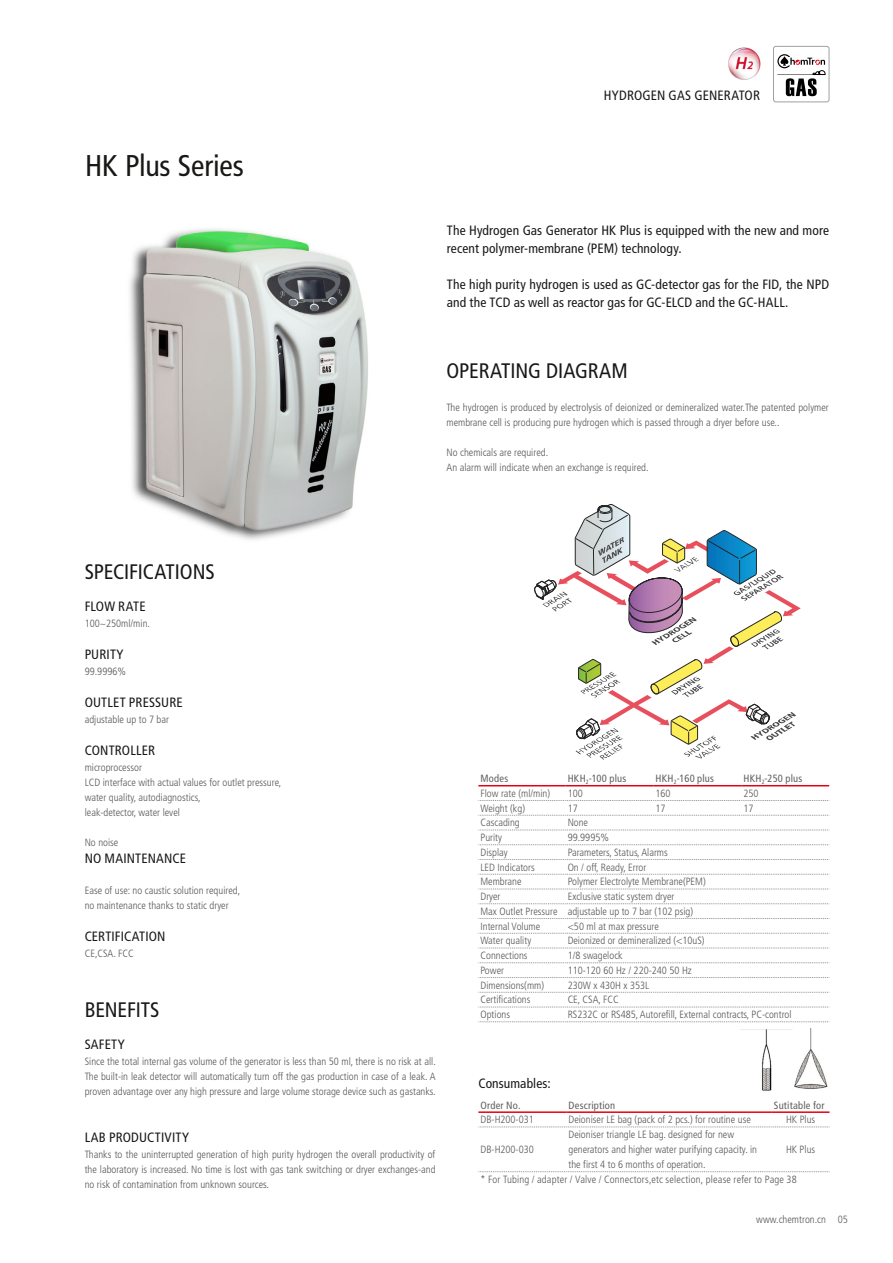
<style>
.page{position:relative;width:893px;height:1263px;background:#fff}
.page>*{position:absolute;margin:0;border:0;box-sizing:border-box;transform-origin:0 0}
.t1{font:condensed 30px "Frutiger LT Std";letter-spacing:-.005em;color:#191817}
.t2{font:condensed 21px "Frutiger LT Std";letter-spacing:-.005em;color:#191817}
.t3{font:condensed 13.5px/18px "Frutiger LT Std";letter-spacing:.01em;color:#191817}
.t4{font:300 condensed 10.5px/15px "Frutiger LT Std";color:#595757}
.t5{font:condensed 10.5px "Frutiger LT Std";letter-spacing:.02em;color:#616060}
</style>
<div class="page">
<div style="left:773px;top:46px;width:56px;height:56px;border:1px solid #9fa0a0;border-radius:2px"></div>
<svg style="left:777px;top:54px;width:48px;height:42px"></svg>
<img style="left:129px;top:229px;width:239px;height:311px">
<svg style="left:534px;top:504px;width:267px;height:256px"></svg>
<hr style="left:478px;top:1111px;width:88px;height:2px;background:#e60012">
<hr style="left:566px;top:1111px;width:206px;height:2px;background:#e60012">
<hr style="left:772px;top:1111px;width:57px;height:2px;background:#e60012">
<svg style="left:478px;top:1127px;width:352px;height:1px"></svg>
<svg style="left:478px;top:1171px;width:352px;height:1px"></svg>
<img style="left:740px;top:1028px;width:88px;height:63px">
<hr style="left:478px;top:785px;width:88px;height:1px;background:#e60012">
<hr style="left:566px;top:785px;width:87px;height:1px;background:#e60012">
<hr style="left:653px;top:785px;width:88px;height:1px;background:#e60012">
<hr style="left:741px;top:785px;width:88px;height:1px;background:#e60012">
<svg style="left:478px;top:800px;width:352px;height:1px"></svg>
<svg style="left:478px;top:815px;width:352px;height:1px"></svg>
<svg style="left:478px;top:830px;width:351px;height:1px"></svg>
<svg style="left:478px;top:844px;width:352px;height:1px"></svg>
<svg style="left:478px;top:859px;width:352px;height:1px"></svg>
<svg style="left:478px;top:874px;width:352px;height:1px"></svg>
<svg style="left:478px;top:889px;width:352px;height:1px"></svg>
<svg style="left:478px;top:903px;width:352px;height:1px"></svg>
<svg style="left:478px;top:918px;width:352px;height:1px"></svg>
<svg style="left:478px;top:933px;width:352px;height:1px"></svg>
<svg style="left:478px;top:948px;width:352px;height:1px"></svg>
<svg style="left:478px;top:962px;width:352px;height:1px"></svg>
<svg style="left:478px;top:977px;width:352px;height:1px"></svg>
<svg style="left:478px;top:992px;width:352px;height:1px"></svg>
<svg style="left:478px;top:1007px;width:352px;height:1px"></svg>
<svg style="left:478px;top:1021px;width:352px;height:1px"></svg>
<img style="left:728px;top:47px;width:32px;height:33px">
<h1 class="t1" style="left:85px;top:149px;width:160px">HK Plus Series</h1>
<p class="t3" style="left:604px;top:87px;width:158px">HYDROGEN GAS GENERATOR</p>
<p class="t3" style="left:447px;top:221px;width:384px">The Hydrogen Gas Generator HK Plus is equipped with the new and more recent polymer-membrane (PEM) technology.</p>
<p class="t3" style="left:447px;top:275px;width:384px">The high purity hydrogen is used as GC-detector gas for the FID, the NPD and the TCD as well as reactor gas for GC-ELCD and the GC-HALL.</p>
<h2 class="t2" style="left:446px;top:358px;width:183px">OPERATING DIAGRAM</h2>
<p class="t4" style="left:446px;top:400px;width:384px">The hydrogen is produced by electrolysis of deionized or demineralized water.The patented polymer membrane cell is producing pure hydrogen which is passed through a dryer before use..</p>
<p class="t4" style="left:446px;top:445px;width:204px">No chemicals are required.<br>An alarm will indicate when an exchange is required.</p>
<h2 class="t2" style="left:85px;top:559px;width:132px">SPECIFICATIONS</h2>
<p class="t3" style="left:85px;top:598px;width:62px">FLOW RATE</p>
<p class="t4" style="left:85px;top:616px;width:67px">100~250ml/min.</p>
<p class="t3" style="left:85px;top:646px;width:40px">PURITY</p>
<p class="t4" style="left:85px;top:664px;width:43px">99.9996%</p>
<p class="t3" style="left:85px;top:694px;width:99px">OUTLET PRESSURE</p>
<p class="t4" style="left:85px;top:712px;width:86px">adjustable up to 7 bar</p>
<p class="t3" style="left:85px;top:742px;width:72px">CONTROLLER</p>
<p class="t4" style="left:85px;top:760px;width:198px">microprocessor<br>LCD interface with actual values for outlet pressure, water quality, autodiagnostics,<br>leak-detector, water level</p>
<p class="t4" style="left:85px;top:835px;width:35px">No noise</p>
<p class="t3" style="left:85px;top:850px;width:103px">NO MAINTENANCE</p>
<p class="t4" style="left:85px;top:883px;width:157px">Ease of use: no caustic solution required, no maintenance thanks to static dryer</p>
<p class="t3" style="left:85px;top:928px;width:82px">CERTIFICATION</p>
<p class="t4" style="left:85px;top:946px;width:50px">CE,CSA. FCC</p>
<h2 class="t2" style="left:85px;top:997px;width:76px">BENEFITS</h2>
<p class="t3" style="left:85px;top:1036px;width:42px">SAFETY</p>
<p class="t4" style="left:85px;top:1054px;width:353px;text-align:justify">Since the total internal gas volume of the generator is less than 50 ml, there is no risk at all.<br>The built-in leak detector will automatically turn off the gas production in case of a leak. A proven advantage over any high pressure and large volume storage device such as gastanks.</p>
<p class="t3" style="left:85px;top:1129px;width:106px">LAB PRODUCTIVITY</p>
<p class="t4" style="left:85px;top:1147px;width:352px;text-align:justify">Thanks to the uninterrupted generation of high purity hydrogen the overall productivity of the laboratory is increased. No time is lost with gas tank switching or dryer exchanges-and no risk of contamination from unknown sources.</p>
<p class="t5" style="left:480px;top:772px;width:29px">Modes</p>
<p class="t5" style="left:568px;top:772px;width:60px">HKH<sub>2</sub>-100 plus</p>
<p class="t5" style="left:656px;top:772px;width:60px">HKH<sub>2</sub>-160 plus</p>
<p class="t5" style="left:743px;top:772px;width:60px">HKH<sub>2</sub>-250 plus</p>
<p class="t4" style="left:480px;top:786px;width:71px">Flow rate (ml/min)</p>
<p class="t4" style="left:568px;top:786px;width:17px">100</p>
<p class="t4" style="left:656px;top:786px;width:17px">160</p>
<p class="t4" style="left:743px;top:786px;width:17px">250</p>
<p class="t4" style="left:480px;top:801px;width:46px">Weight (kg)</p>
<p class="t4" style="left:568px;top:801px;width:12px">17</p>
<p class="t4" style="left:656px;top:801px;width:12px">17</p>
<p class="t4" style="left:743px;top:801px;width:12px">17</p>
<p class="t4" style="left:480px;top:815px;width:41px">Cascading</p>
<p class="t4" style="left:568px;top:815px;width:22px">None</p>
<p class="t4" style="left:480px;top:830px;width:23px">Purity</p>
<p class="t4" style="left:568px;top:830px;width:43px">99.9995%</p>
<p class="t4" style="left:480px;top:845px;width:29px">Display</p>
<p class="t4" style="left:568px;top:845px;width:102px">Parameters, Status, Alarms</p>
<p class="t4" style="left:480px;top:860px;width:56px">LED Indicators</p>
<p class="t4" style="left:568px;top:860px;width:80px">On / off, Ready, Error</p>
<p class="t4" style="left:480px;top:874px;width:43px">Membrane</p>
<p class="t4" style="left:568px;top:874px;width:140px">Polymer Electrolyte Membrane(PEM)</p>
<p class="t4" style="left:480px;top:889px;width:22px">Dryer</p>
<p class="t4" style="left:480px;top:889px;width:214px;text-indent:87px">Exclusive static system dryer<br>Max Outlet Pressure adjustable up to 7 bar (102 psig)<br>Internal Volume</p>
<p class="t4" style="left:568px;top:919px;width:93px">&lt;50 ml at max pressure</p>
<p class="t4" style="left:480px;top:933px;width:52px">Water quality</p>
<p class="t4" style="left:568px;top:933px;width:138px">Deionized or demineralized (&lt;10uS)</p>
<p class="t4" style="left:480px;top:948px;width:49px">Connections</p>
<p class="t4" style="left:568px;top:948px;width:56px">1/8 swagelock</p>
<p class="t4" style="left:480px;top:963px;width:25px">Power</p>
<p class="t4" style="left:568px;top:963px;width:126px">110-120 60 Hz / 220-240 50 Hz</p>
<p class="t4" style="left:480px;top:978px;width:65px">Dimensions(mm)</p>
<p class="t4" style="left:568px;top:978px;width:83px">230W x 430H x 353L</p>
<p class="t4" style="left:480px;top:992px;width:51px">Certifications</p>
<p class="t4" style="left:568px;top:992px;width:53px">CE, CSA, FCC</p>
<p class="t4" style="left:480px;top:1007px;width:31px">Options</p>
<p class="t4" style="left:568px;top:1007px;width:225px">RS232C or RS485, Autorefill, External contracts, PC-control</p>
<p class="t3" style="left:478px;top:1074px;width:74px">Consumables:</p>
<p class="t5" style="left:480px;top:1099px;width:42px">Order No.</p>
<p class="t5" style="left:568px;top:1099px;width:48px">Description</p>
<p class="t5" style="left:774px;top:1099px;width:52px">Sutitable for</p>
<p class="t4" style="left:480px;top:1112px;width:55px">DB-H200-031</p>
<p class="t4" style="left:568px;top:1112px;width:184px">Deioniser LE bag (pack of 2 pcs.) for routine use</p>
<p class="t4" style="left:786px;top:1112px;width:31px">HK Plus</p>
<p class="t4" style="left:480px;top:1142px;width:55px">DB-H200-030</p>
<p class="t4" style="left:568px;top:1127px;width:190px">Deioniser triangle LE bag. designed for new generators and higher water purifying capacity. in the first 4 to 6 months of operation.</p>
<p class="t4" style="left:786px;top:1142px;width:31px">HK Plus</p>
<p class="t4" style="left:480px;top:1172px;width:318px">* For Tubing / adapter / Valve / Connectors,etc selection, please refer to Page 38</p>
<p class="t4" style="left:756px;top:1212px;width:93px">www.chemtron.cn 05</p>
</div>
